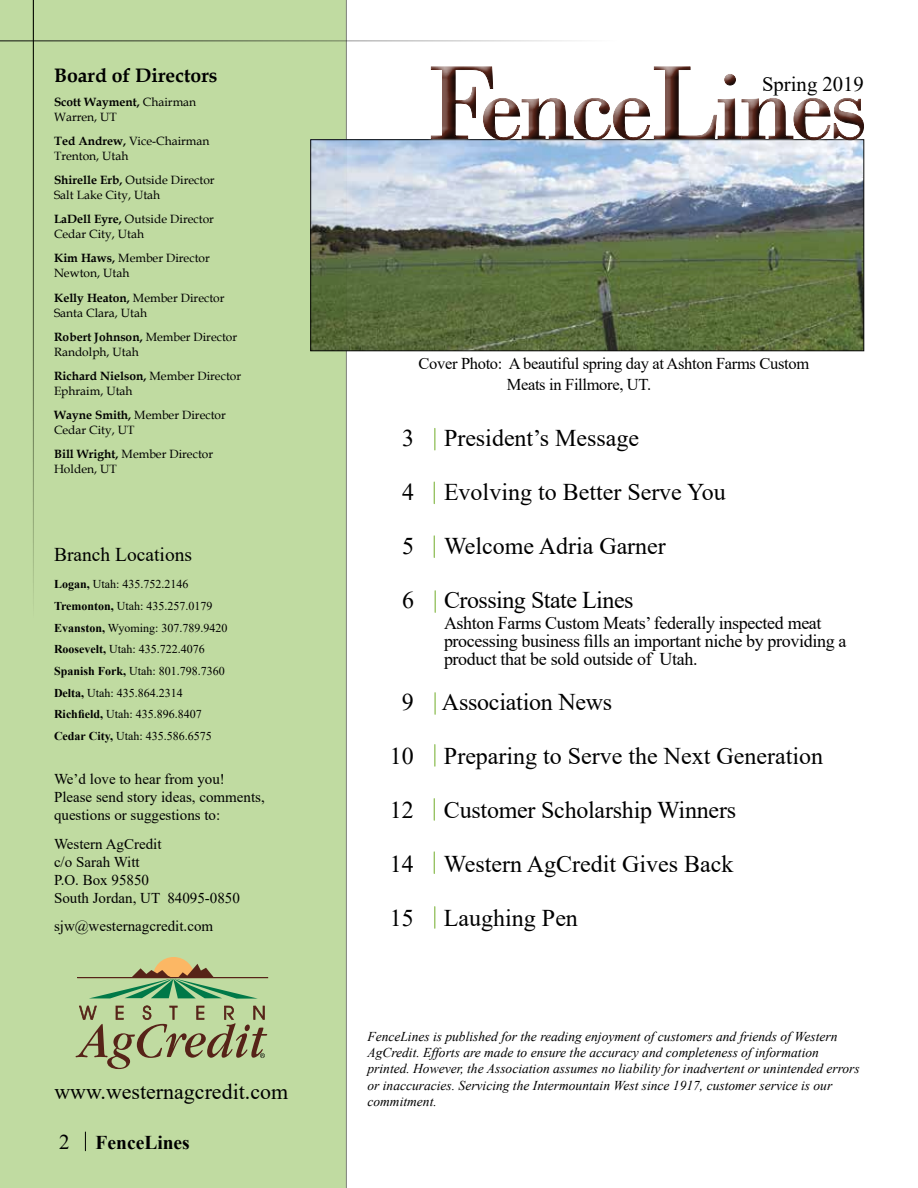
<style>
.page{position:relative;width:918px;height:1188px;background:#fff}
.page>*{position:absolute;margin:0;border:0;box-sizing:border-box;transform-origin:0 0}
.t1{font:101.85px "Bodoni";letter-spacing:-.04em;color:#562318}
.t2{font:24px "Times New Roman";color:#000}
.t3{font:24px "Times New Roman";letter-spacing:-.02em;color:#000}
.t4{font:21.9px "Times New Roman";color:#000}
.t5{font:20.7px "Times New Roman";color:#000}
.t6{font:700 19.5px "Book Antiqua";color:#000}
.t7{font:19.5px "Times New Roman";color:#000}
.t8{font:700 19.5px "Times New Roman";color:#000}
.t9{font:18px/18px "Times New Roman";letter-spacing:-.02em;color:#000}
.t10{font:16.5px/21px "Times New Roman";letter-spacing:-.02em;color:#000}
.t11{font:15px/18px "Times New Roman";color:#000}
.t12{font:italic 13.5px/16.2px "Times New Roman";color:#000}
.t13{font:12px/15px "Book Antiqua";color:#000}
.t14{font:12px/21.8px "Times New Roman";color:#000}
.s1{font-weight:700}
.s2{font-weight:400;font-size:21px}
.s3{font-size:109.65px}
</style>
<div class="page">
<div style="left:0;top:0;width:347px;height:1188px;background:#c0dba1"></div>
<img style="left:312px;top:142px;width:550px;height:207px">
<svg style="left:85px;top:1132px;width:1px;height:19px"></svg>
<hr style="left:0;top:40px;width:617px;height:1px;background:#000">
<hr style="left:33px;top:0;width:1px;height:618px;background:#000">
<hr style="left:77px;top:977px;width:191px;height:1px;background:#562318">
<svg style="left:89px;top:957px;width:169px;height:42px;background:#9db982"></svg>
<svg style="left:76px;top:1005px;width:191px;height:64px;background:#abb786"></svg>
<div style="left:420px;top:55px;width:449px;height:91px;background:#fff"></div>
<div style="left:422px;top:59px;width:452px;height:92px;background:#000;opacity:.75"></div>
<svg style="left:434px;top:428px;width:1px;height:22px"></svg>
<svg style="left:434px;top:536px;width:1px;height:21px"></svg>
<svg style="left:434px;top:482px;width:1px;height:22px"></svg>
<svg style="left:435px;top:693px;width:1px;height:21px"></svg>
<svg style="left:434px;top:799px;width:1px;height:21px"></svg>
<svg style="left:434px;top:745px;width:1px;height:21px"></svg>
<svg style="left:435px;top:591px;width:1px;height:21px"></svg>
<svg style="left:434px;top:907px;width:1px;height:21px"></svg>
<svg style="left:434px;top:852px;width:1px;height:21px"></svg>
<h3 class="t6" style="left:54px;top:62px;width:165px">Board of Directors</h3>
<p class="t13" style="left:54px;top:94px;width:144px"><span class="s1">Scott Wayment,</span> Chairman<br>Warren, UT</p>
<p class="t13" style="left:54px;top:133px;width:157px"><span class="s1">Ted Andrew,</span> Vice-Chairman<br>Trenton, Utah</p>
<p class="t13" style="left:54px;top:172px;width:162px"><span class="s1">Shirelle Erb,</span> Outside Director<br>Salt Lake City, Utah</p>
<p class="t13" style="left:54px;top:211px;width:162px"><span class="s1">LaDell Eyre,</span> Outside Director<br>Cedar City, Utah</p>
<p class="t13" style="left:54px;top:250px;width:157px"><span class="s1">Kim Haws,</span> Member Director<br>Newton, Utah</p>
<p class="t13" style="left:54px;top:290px;width:172px"><span class="s1">Kelly Heaton,</span> Member Director<br>Santa Clara, Utah</p>
<p class="t13" style="left:54px;top:329px;width:185px"><span class="s1">Robert Johnson,</span> Member Director<br>Randolph, Utah</p>
<p class="t13" style="left:54px;top:368px;width:189px"><span class="s1">Richard Nielson,</span> Member Director<br>Ephraim, Utah</p>
<p class="t13" style="left:54px;top:407px;width:173px"><span class="s1">Wayne Smith,</span> Member Director<br>Cedar City, UT</p>
<p class="t13" style="left:54px;top:446px;width:161px"><span class="s1">Bill Wright,</span> Member Director<br>Holden, UT</p>
<h3 class="t7" style="left:54px;top:541px;width:140px">Branch Locations</h3>
<p class="t14" style="left:54px;top:573px;width:175px"><span class="s1">Logan,</span> Utah: 435.752.2146<br><span class="s1">Tremonton,</span> Utah: 435.257.0179<br><span class="s1">Evanston,</span> Wyoming: 307.789.9420<br><span class="s1">Roosevelt,</span> Utah: 435.722.4076<br><span class="s1">Spanish Fork,</span> Utah: 801.798.7360<br><span class="s1">Delta,</span> Utah: 435.864.2314<br><span class="s1">Richfield,</span> Utah: 435.896.8407<br><span class="s1">Cedar City,</span> Utah: 435.586.6575</p>
<p class="t11" style="left:54px;top:770px;width:212px">We’d love to hear from you!<br>Please send story ideas, comments, questions or suggestions to:</p>
<p class="t11" style="left:54px;top:834px;width:187px">Western AgCredit<br>c/o Sarah Witt<br>P.O. Box 95850<br>South Jordan, UT 84095-0850</p>
<p class="t11" style="left:54px;top:917px;width:161px">sjw@westernagcredit.com</p>
<h3 class="t4" style="left:54px;top:1077px;width:235px">www.westernagcredit.com</h3>
<h3 class="t8" style="left:59px;top:1128px;width:132px"><span class="s2">2</span> FenceLines</h3>
<h1 class="t1" style="left:425px;top:45px;width:444px"><span class="s3">F</span>ence<span class="s3">L</span>ines</h1>
<h3 class="t5" style="left:762px;top:70px;width:103px">Spring 2019</h3>
<h3 class="t10" style="left:507px;top:353px;width:304px;text-indent:-88px">Cover Photo: A beautiful spring day at Ashton Farms Custom<br>Meats in Fillmore, UT.</h3>
<h2 class="t2" style="left:402px;top:421px;width:13px">3</h2>
<h2 class="t2" style="left:444px;top:421px;width:197px">President’s Message</h2>
<h2 class="t2" style="left:402px;top:475px;width:13px">4</h2>
<h2 class="t2" style="left:444px;top:475px;width:283px">Evolving to Better Serve You</h2>
<h2 class="t2" style="left:402px;top:529px;width:13px">5</h2>
<h2 class="t2" style="left:444px;top:529px;width:223px">Welcome Adria Garner</h2>
<h2 class="t2" style="left:402px;top:583px;width:13px">6</h2>
<h2 class="t3" style="left:444px;top:583px;width:191px">Crossing State Lines</h2>
<h3 class="t9" style="left:444px;top:613px;width:404px">Ashton Farms Custom Meats’ federally inspected meat processing business fills an important niche by providing a product that be sold outside of Utah.</h3>
<h2 class="t2" style="left:402px;top:685px;width:212px">9 Association News</h2>
<h2 class="t2" style="left:390px;top:739px;width:25px">10</h2>
<h2 class="t2" style="left:444px;top:739px;width:381px">Preparing to Serve the Next Generation</h2>
<h2 class="t2" style="left:390px;top:793px;width:25px">12</h2>
<h2 class="t2" style="left:444px;top:793px;width:294px">Customer Scholarship Winners</h2>
<h2 class="t2" style="left:390px;top:847px;width:25px">14</h2>
<h2 class="t2" style="left:444px;top:847px;width:291px">Western AgCredit Gives Back</h2>
<h2 class="t2" style="left:390px;top:901px;width:25px">15</h2>
<h2 class="t2" style="left:444px;top:901px;width:135px">Laughing Pen</h2>
<p class="t12" style="left:368px;top:1028px;width:494px">FenceLines is published for the reading enjoyment of customers and friends of Western AgCredit. Efforts are made to ensure the accuracy and completeness of information printed. However, the Association assumes no liability for inadvertent or unintended errors or inaccuracies. Servicing the Intermountain West since 1917, customer service is our commitment.</p>
</div>
